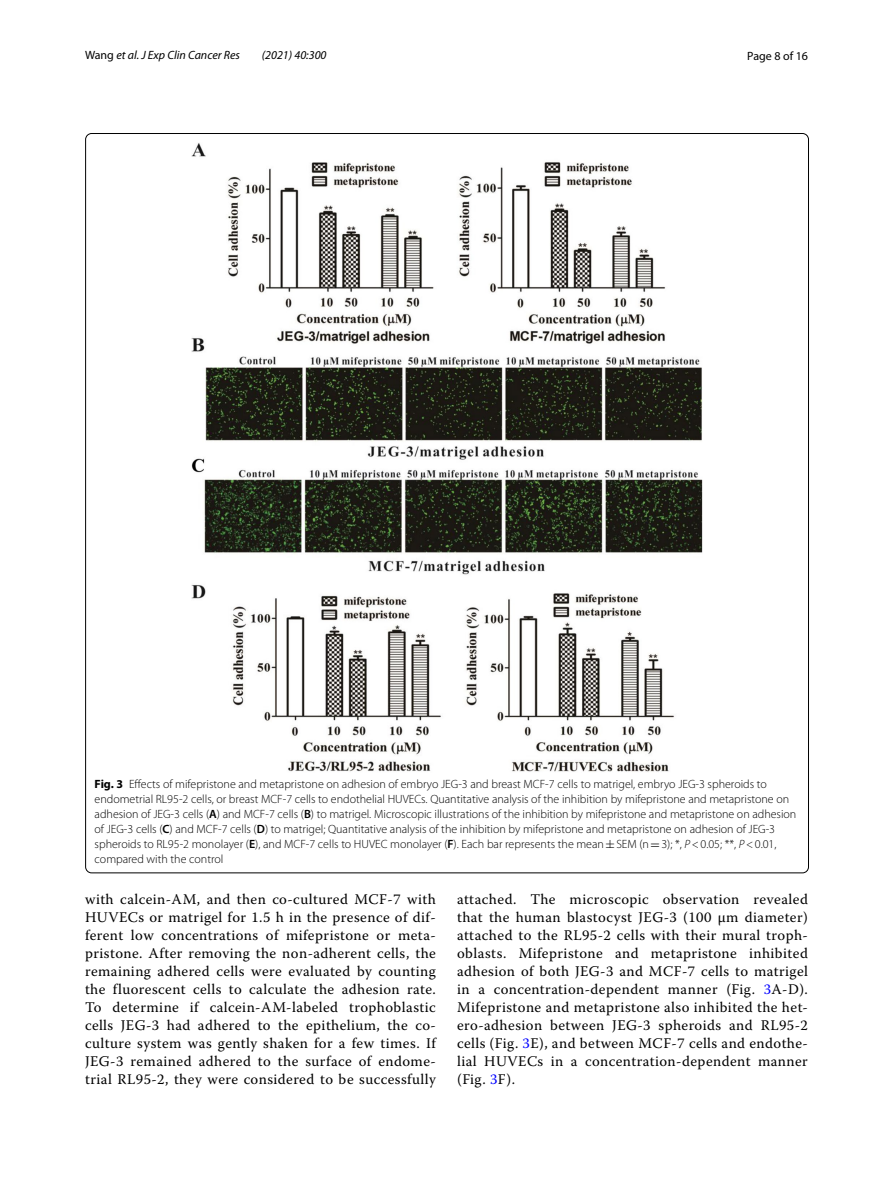
<style>
.page{position:relative;width:893px;height:1187px;background:#fff}
.page>*{position:absolute;margin:0;border:0;box-sizing:border-box;transform-origin:0 0}
.t1{font:14.7px/18px "Warnock Pro";letter-spacing:.03em;color:#000;text-align:justify}
.t2{font:300 12px/15px "Myriad Pro";color:#000}
.t3{font:italic 12px "Myriad Pro";color:#000}
.t4{font:12px "Myriad Pro";color:#000}
.s1{font-style:normal}
.s2{font-weight:700}
.s3{font-weight:600}
.s4{font-family:"MTSY";font-weight:400}
.s5{font-style:italic}
.s6{color:#00f}
</style>
<div class="page">
<img style="left:192px;top:143px;width:510px;height:629px">
<p class="t3" style="left:85px;top:48px;width:156px"><span class="s1">Wang</span> et al. J Exp Clin Cancer Res</p>
<p class="t3" style="left:262px;top:48px;width:66px">(2021) 40:300</p>
<p class="t4" style="left:747px;top:48px;width:62px">Page 8 of 16</p>
<p class="t2" style="left:95px;top:776px;width:703px"><span class="s2">Fig. 3</span> Effects of mifepristone and metapristone on adhesion of embryo JEG-3 and breast MCF-7 cells to matrigel, embryo JEG-3 spheroids to endometrial RL95-2 cells, or breast MCF-7 cells to endothelial HUVECs. Quantitative analysis of the inhibition by mifepristone and metapristone on adhesion of JEG-3 cells (<span class="s3">A</span>) and MCF-7 cells (<span class="s3">B</span>) to matrigel. Microscopic illustrations of the inhibition by mifepristone and metapristone on adhesion of JEG-3 cells (<span class="s3">C</span>) and MCF-7 cells (<span class="s3">D</span>) to matrigel; Quantitative analysis of the inhibition by mifepristone and metapristone on adhesion of JEG-3 spheroids to RL95-2 monolayer (<span class="s3">E</span>), and MCF-7 cells to HUVEC monolayer (<span class="s3">F</span>). Each bar represents the mean<span class="s4">±</span>SEM (n<span class="s4">=</span>3); *, <span class="s5">P</span>&lt;0.05; **, <span class="s5">P</span>&lt;0.01, compared with the control</p>
<p class="t1" style="left:85px;top:889px;width:352px">with calcein-AM, and then co-cultured MCF-7 with HUVECs or matrigel for 1.5 h in the presence of dif&shy;ferent low concentrations of mifepristone or meta&shy;pristone. After removing the non-adherent cells, the remaining adhered cells were evaluated by counting the fluorescent cells to calculate the adhesion rate.<br>To determine if calcein-AM-labeled trophoblastic cells JEG-3 had adhered to the epithelium, the co&shy;culture system was gently shaken for a few times. If JEG-3 remained adhered to the surface of endome&shy;trial RL95-2, they were considered to be successfully</p>
<p class="t1" style="left:457px;top:889px;width:352px">attached. The microscopic observation revealed that the human blastocyst JEG-3 (100 µm diameter) attached to the RL95-2 cells with their mural troph&shy;oblasts. Mifepristone and metapristone inhibited adhesion of both JEG-3 and MCF-7 cells to matrigel in a concentration-dependent manner (Fig. <span class="s6">3</span>A-D).<br>Mifepristone and metapristone also inhibited the het&shy;ero-adhesion between JEG-3 spheroids and RL95-2 cells (Fig. <span class="s6">3</span>E), and between MCF-7 cells and endothe&shy;lial HUVECs in a concentration-dependent manner (Fig. <span class="s6">3</span>F).</p>
</div>
